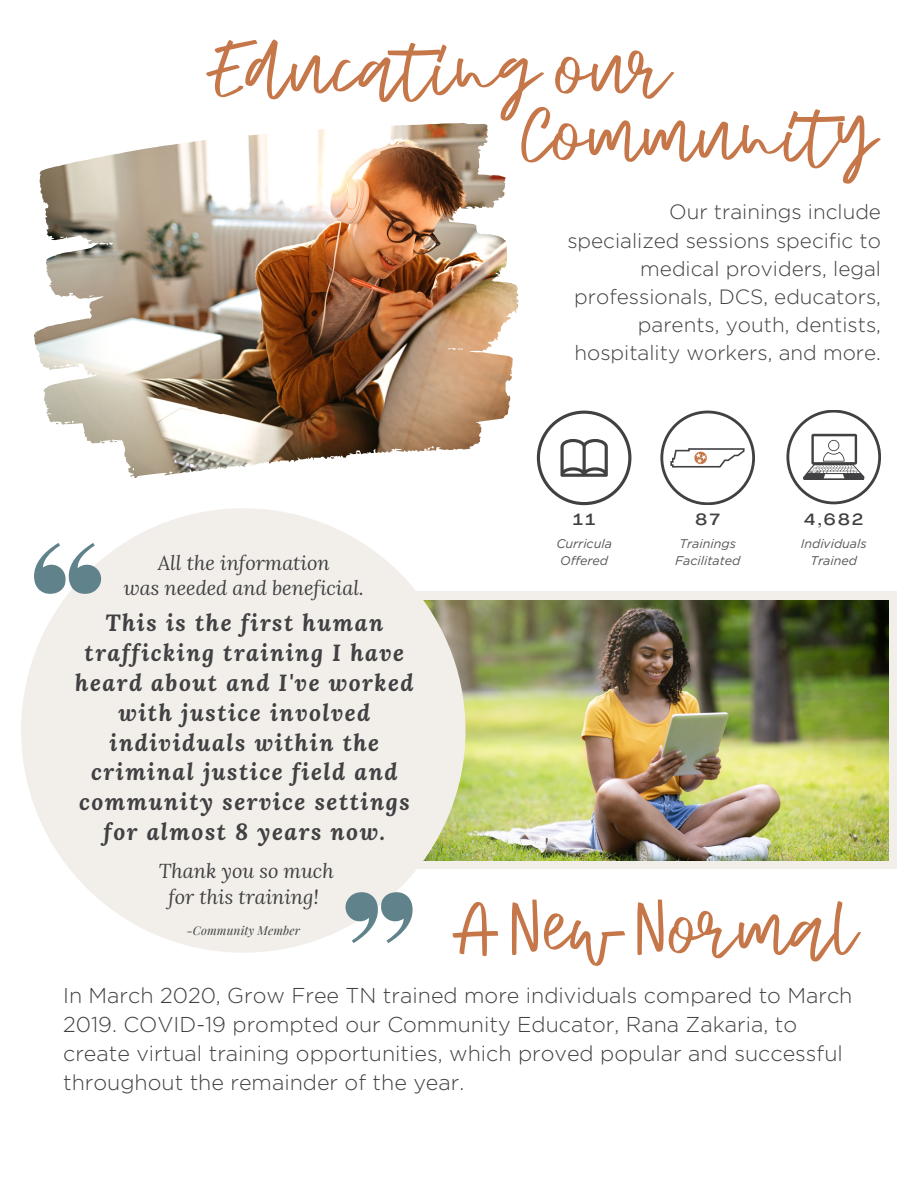
<style>
.page{position:relative;width:918px;height:1188px;background:#fff}
.page>*{position:absolute;margin:0;border:0;box-sizing:border-box;transform-origin:0 0}
.t1{font:80.55px/66.4px "Indian";color:#c6774a}
.t2{font:78.9px "Indian";color:#c6774a}
.t3{font:italic 700 23.25px/29.8px "Lora";letter-spacing:.065em;color:#414042;text-align:center}
.t4{font:300 21.45px/29.2px "Gotham";color:#414042}
.t5{font:300 20.7px/28.2px "Gotham";color:#414042;text-align:right}
.t6{font:italic 19.95px/25.2px "Lora";color:#414042;text-align:center}
.t7{font:500 expanded 16.05px "Agrandir";letter-spacing:.15em;color:#414042}
.t8{font:italic 12.6px "Gotham";color:#545454}
.t9{font:italic 12px "Playfair Display";letter-spacing:.01em;color:#414042}
</style>
<div class="page">
<img style="left:34px;top:123px;width:863px;height:770px">
<div style="left:395px;top:592px;width:502px;height:277px;background:#f2efea"></div>
<img style="left:424px;top:601px;width:464px;height:260px">
<div style="left:21px;top:508px;width:445px;height:445px;background:#f2efea;border-radius:50%"></div>
<svg style="left:34px;top:543px;width:67px;height:51px"></svg>
<svg style="left:346px;top:893px;width:67px;height:50px"></svg>
<svg style="left:537px;top:411px;width:94px;height:94px"></svg>
<svg style="left:660px;top:411px;width:95px;height:94px"></svg>
<svg style="left:786px;top:410px;width:95px;height:94px"></svg>
<img style="left:448px;top:142px;width:70px;height:155px">
<p class="t1" style="left:521px;top:37px;width:357px;text-indent:-314px">Educating our<br>Community</p>
<p class="t5" style="left:567px;top:198px;width:315px">Our trainings include specialized sessions specific to medical providers, legal professionals, DCS, educators, parents, youth, dentists, hospitality workers, and more.</p>
<p class="t6" style="left:124px;top:550px;width:241px">All the information<br>was needed and beneficial.</p>
<p class="t3" style="left:75px;top:608px;width:340px">This is the first human trafficking training I have heard about and I've worked with justice involved individuals within the criminal justice field and community service settings for almost 8 years now.</p>
<h4 class="t7" style="left:573px;top:513px;width:23px">11</h4>
<p class="t8" style="left:556px;top:537px;width:57px">Curricula</p>
<p class="t8" style="left:560px;top:553px;width:50px">Offered</p>
<h5 class="t7" style="left:696px;top:513px;width:26px">87</h5>
<p class="t8" style="left:679px;top:537px;width:58px">Trainings</p>
<p class="t8" style="left:675px;top:553px;width:67px">Facilitated</p>
<p class="t7" style="left:804px;top:513px;width:61px">4,682</p>
<p class="t8" style="left:801px;top:537px;width:67px">Individuals</p>
<p class="t8" style="left:810px;top:553px;width:48px">Trained</p>
<p class="t6" style="left:159px;top:858px;width:176px">Thank you so much for this training!</p>
<p class="t9" style="left:187px;top:922px;width:115px">-Community Member</p>
<h1 class="t2" style="left:455px;top:890px;width:403px">A New Normal</h1>
<p class="t4" style="left:63px;top:981px;width:791px">In March 2020, Grow Free TN trained more individuals compared to March 2019. COVID-19 prompted our Community Educator, Rana Zakaria, to create virtual training opportunities, which proved popular and successful throughout the remainder of the year.</p>
</div>
